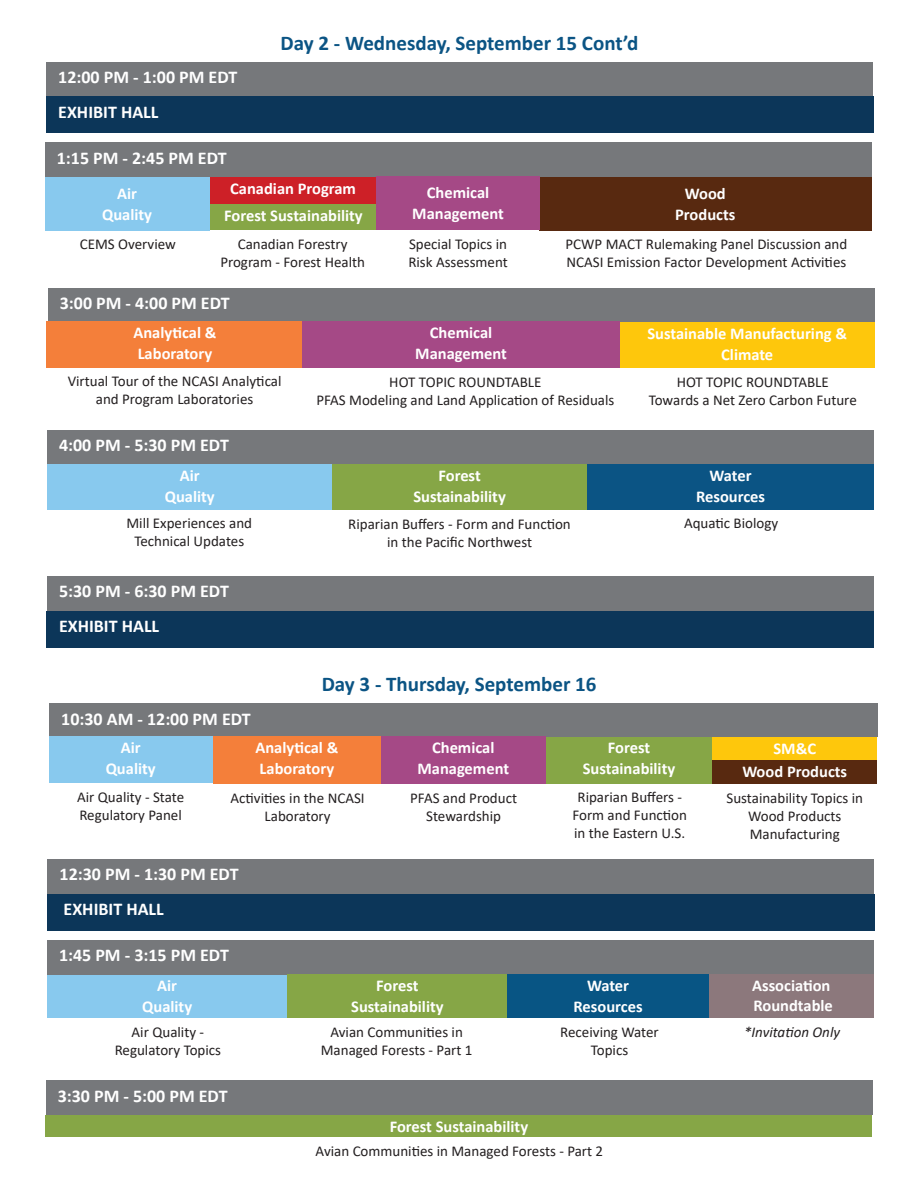
<style>
.page{position:relative;width:918px;height:1188px;background:#fff}
.page>*{position:absolute;margin:0;border:0;box-sizing:border-box;transform-origin:0 0}
.t1{font:700 21px "Calibri";color:#0b5484}
.t2{font:700 18px "Calibri";color:#fff}
.t3{font:700 16.5px/21px "Calibri";color:#fff;text-align:center}
.t4{font:15px/18px "Calibri";color:#231f20;text-align:center}
.t5{font:italic 15px "Calibri";color:#231f20}
</style>
<div class="page">
<div style="left:46px;top:62px;width:827px;height:35px;background:#76787b"></div>
<div style="left:46px;top:97px;width:827px;height:36px;background:#0c3659"></div>
<div style="left:45px;top:143px;width:827px;height:34px;background:#76787b"></div>
<div style="left:210px;top:177px;width:166px;height:28px;background:#cd2027"></div>
<div style="left:210px;top:205px;width:167px;height:25px;background:#86a646"></div>
<div style="left:45px;top:177px;width:165px;height:53px;background:#88c9ee"></div>
<div style="left:539px;top:177px;width:333px;height:53px;background:#582910"></div>
<div style="left:376px;top:176px;width:164px;height:54px;background:#a54986"></div>
<div style="left:48px;top:288px;width:827px;height:34px;background:#76787b"></div>
<div style="left:47px;top:322px;width:256px;height:46px;background:#f47f3a"></div>
<div style="left:302px;top:322px;width:318px;height:46px;background:#a54986"></div>
<div style="left:620px;top:322px;width:255px;height:46px;background:#fec70c"></div>
<div style="left:47px;top:430px;width:827px;height:34px;background:#76787b"></div>
<div style="left:48px;top:464px;width:284px;height:46px;background:#88c9ee"></div>
<div style="left:332px;top:464px;width:255px;height:46px;background:#86a646"></div>
<div style="left:587px;top:464px;width:287px;height:46px;background:#0b5484"></div>
<div style="left:47px;top:576px;width:827px;height:35px;background:#76787b"></div>
<div style="left:47px;top:611px;width:827px;height:37px;background:#0c3659"></div>
<div style="left:49px;top:704px;width:828px;height:33px;background:#76787b"></div>
<div style="left:213px;top:736px;width:168px;height:47px;background:#f47f3a"></div>
<div style="left:49px;top:737px;width:163px;height:46px;background:#88c9ee"></div>
<div style="left:381px;top:736px;width:165px;height:47px;background:#a54986"></div>
<div style="left:546px;top:737px;width:166px;height:46px;background:#86a646"></div>
<div style="left:712px;top:737px;width:165px;height:23px;background:#fec70c"></div>
<div style="left:712px;top:760px;width:165px;height:23px;background:#582910"></div>
<div style="left:47px;top:859px;width:827px;height:35px;background:#76787b"></div>
<div style="left:47px;top:894px;width:827px;height:37px;background:#0c3659"></div>
<div style="left:47px;top:975px;width:241px;height:43px;background:#88c9ee"></div>
<div style="left:47px;top:940px;width:827px;height:35px;background:#76787b"></div>
<div style="left:288px;top:975px;width:219px;height:43px;background:#86a646"></div>
<div style="left:507px;top:975px;width:202px;height:43px;background:#085584"></div>
<div style="left:46px;top:1081px;width:826px;height:34px;background:#76787b"></div>
<div style="left:46px;top:1115px;width:826px;height:22px;background:#86a646"></div>
<div style="left:709px;top:975px;width:165px;height:43px;background:#8c787c"></div>
<p class="t1" style="left:281px;top:28px;width:360px">Day 2 - Wednesday, September 15 Cont’d</p>
<p class="t2" style="left:58px;top:64px;width:181px">12:00 PM - 1:00 PM EDT</p>
<p class="t2" style="left:58px;top:99px;width:102px">EXHIBIT HALL</p>
<p class="t2" style="left:57px;top:145px;width:171px">1:15 PM - 2:45 PM EDT</p>
<p class="t3" style="left:230px;top:178px;width:127px">Canadian Program</p>
<p class="t3" style="left:102px;top:182px;width:51px">Air<br>Quality</p>
<p class="t4" style="left:80px;top:235px;width:98px">CEMS Overview</p>
<p class="t3" style="left:224px;top:205px;width:140px">Forest Sustainability</p>
<p class="t4" style="left:220px;top:235px;width:146px">Canadian Forestry<br>Program - Forest Health</p>
<p class="t3" style="left:412px;top:182px;width:93px">Chemical<br>Management</p>
<p class="t4" style="left:408px;top:235px;width:101px;text-align:left">Special Topics in<br>Risk Assessment</p>
<p class="t3" style="left:675px;top:182px;width:62px">Wood<br>Products</p>
<p class="t4" style="left:565px;top:235px;width:283px;text-align:left">PCWP MACT Rulemaking Panel Discussion and<br>NCASI Emission Factor Development Activities</p>
<p class="t2" style="left:60px;top:290px;width:171px">3:00 PM - 4:00 PM EDT</p>
<p class="t3" style="left:133px;top:322px;width:84px;text-align:left">Analytical &amp;<br>Laboratory</p>
<p class="t4" style="left:68px;top:372px;width:215px">Virtual Tour of the NCASI Analytical and Program Laboratories</p>
<p class="t2" style="left:59px;top:432px;width:171px">4:00 PM - 5:30 PM EDT</p>
<p class="t3" style="left:165px;top:465px;width:51px">Air<br>Quality</p>
<p class="t4" style="left:126px;top:514px;width:127px">Mill Experiences and<br>Technical Updates</p>
<p class="t2" style="left:59px;top:579px;width:171px">5:30 PM - 6:30 PM EDT</p>
<p class="t2" style="left:59px;top:613px;width:102px">EXHIBIT HALL</p>
<p class="t2" style="left:61px;top:706px;width:191px">10:30 AM - 12:00 PM EDT</p>
<p class="t3" style="left:415px;top:322px;width:93px">Chemical<br>Management</p>
<p class="t4" style="left:316px;top:372px;width:299px">HOT TOPIC ROUNDTABLE<br>PFAS Modeling and Land Application of Residuals</p>
<p class="t3" style="left:413px;top:465px;width:94px">Forest<br>Sustainability</p>
<p class="t4" style="left:348px;top:515px;width:224px">Riparian Buffers - Form and Function in the Pacific Northwest</p>
<p class="t3" style="left:647px;top:323px;width:201px">Sustainable Manufacturing &amp;<br>Climate</p>
<p class="t4" style="left:677px;top:373px;width:154px">HOT TOPIC ROUNDTABLE</p>
<p class="t4" style="left:649px;top:391px;width:209px">Towards a Net Zero Carbon Future</p>
<p class="t3" style="left:696px;top:465px;width:71px">Water<br>Resources</p>
<p class="t4" style="left:684px;top:514px;width:96px">Aquatic Biology</p>
<p class="t1" style="left:322px;top:669px;width:276px">Day 3 - Thursday, September 16</p>
<p class="t3" style="left:106px;top:737px;width:51px">Air<br>Quality</p>
<p class="t4" style="left:77px;top:788px;width:109px;text-align:left">Air Quality - State<br>Regulatory Panel</p>
<p class="t3" style="left:255px;top:737px;width:84px;text-align:left">Analytical &amp;<br>Laboratory</p>
<p class="t4" style="left:231px;top:788px;width:136px">Activities in the NCASI<br>Laboratory</p>
<p class="t2" style="left:60px;top:862px;width:181px">12:30 PM - 1:30 PM EDT</p>
<p class="t2" style="left:64px;top:896px;width:102px">EXHIBIT HALL</p>
<p class="t2" style="left:59px;top:942px;width:171px">1:45 PM - 3:15 PM EDT</p>
<p class="t3" style="left:417px;top:737px;width:93px">Chemical<br>Management</p>
<p class="t4" style="left:410px;top:789px;width:108px">PFAS and Product<br>Stewardship</p>
<p class="t3" style="left:142px;top:975px;width:51px">Air<br>Quality</p>
<p class="t4" style="left:115px;top:1023px;width:108px">Air Quality -<br>Regulatory Topics</p>
<p class="t2" style="left:58px;top:1083px;width:171px">3:30 PM - 5:00 PM EDT</p>
<p class="t3" style="left:351px;top:975px;width:94px">Forest<br>Sustainability</p>
<p class="t4" style="left:321px;top:1023px;width:153px">Avian Communities in<br>Managed Forests - Part 1</p>
<p class="t3" style="left:583px;top:737px;width:94px">Forest<br>Sustainability</p>
<p class="t4" style="left:572px;top:787px;width:116px">Riparian Buffers -<br>Form and Function in the Eastern U.S.</p>
<p class="t3" style="left:574px;top:975px;width:71px">Water<br>Resources</p>
<p class="t4" style="left:560px;top:1023px;width:100px">Receiving Water<br>Topics</p>
<p class="t3" style="left:390px;top:1116px;width:140px">Forest Sustainability</p>
<p class="t4" style="left:316px;top:1141px;width:289px">Avian Communities in Managed Forests - Part 2</p>
<p class="t3" style="left:773px;top:738px;width:44px">SM&amp;C</p>
<p class="t4" style="left:727px;top:789px;width:138px">Sustainability Topics in<br>Wood Products<br>Manufacturing</p>
<p class="t3" style="left:742px;top:761px;width:106px">Wood Products</p>
<p class="t3" style="left:752px;top:976px;width:82px;line-height:19.8px;text-align:left">Association<br>Roundtable</p>
<p class="t5" style="left:744px;top:1022px;width:98px">*Invitation Only</p>
</div>
